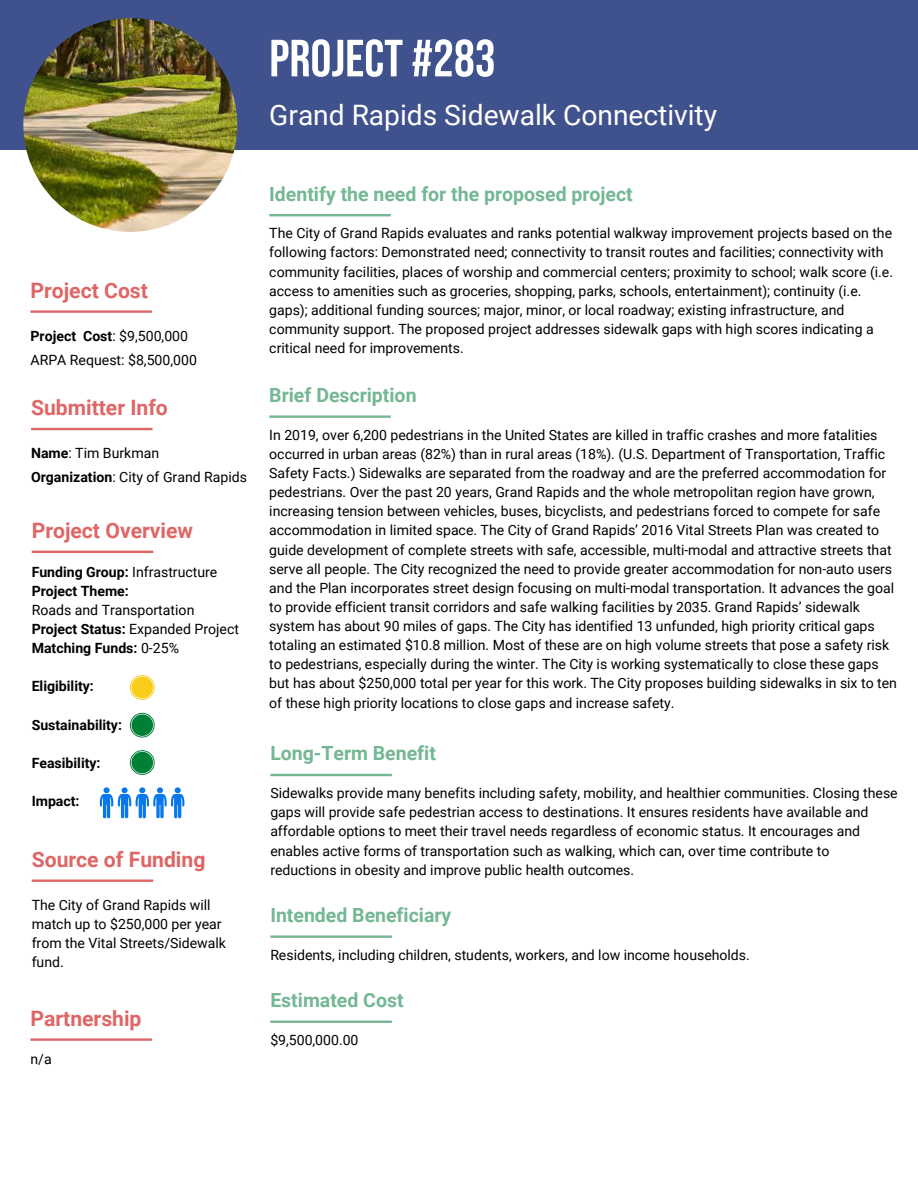
<style>
.page{position:relative;width:918px;height:1188px;background:#fff}
.page>*{position:absolute;margin:0;border:0;box-sizing:border-box;transform-origin:0 0}
.t1{font:52.2px "Bebas Neue";color:#fff}
.t2{font:28.2px "Roboto";color:#fff}
.t3{font:700 21.15px "Roboto";color:#df6666}
.t4{font:700 19.5px "Roboto";color:#73b793}
.t5{font:14.1px/19.2px "Roboto";color:#000}
.t6{font:700 14.1px/19.2px "Roboto";color:#000}
.s1{font-weight:700}
.s2{font-weight:400}
</style>
<div class="page">
<div style="left:0;top:0;width:918px;height:150px;background:#40528d"></div>
<img style="left:23px;top:18px;width:214px;height:214px;border-radius:50%">
<hr style="left:269px;top:214px;width:122px;height:2px;background:#73b793">
<hr style="left:31px;top:428px;width:122px;height:2px;background:#df6666">
<hr style="left:31px;top:310px;width:121px;height:3px;background:#df6666">
<hr style="left:31px;top:1038px;width:121px;height:3px;background:#df6666">
<hr style="left:32px;top:880px;width:121px;height:2px;background:#df6666">
<hr style="left:32px;top:551px;width:121px;height:2px;background:#df6666">
<svg style="left:130px;top:750px;width:25px;height:25px"></svg>
<div style="left:131px;top:752px;width:22px;height:21px;background:#008037;border-radius:50%"></div>
<svg style="left:130px;top:713px;width:25px;height:25px"></svg>
<div style="left:131px;top:714px;width:22px;height:22px;background:#008037;border-radius:50%"></div>
<svg style="left:130px;top:675px;width:25px;height:25px"></svg>
<div style="left:131px;top:677px;width:22px;height:21px;background:#f8cc18;border-radius:50%"></div>
<svg style="left:100px;top:787px;width:84px;height:31px"></svg>
<hr style="left:269px;top:415px;width:122px;height:3px;background:#73b793">
<hr style="left:270px;top:774px;width:122px;height:2px;background:#73b793">
<hr style="left:270px;top:936px;width:122px;height:2px;background:#73b793">
<hr style="left:270px;top:1021px;width:122px;height:2px;background:#73b793">
<h3 class="t3" style="left:31px;top:278px;width:119px">Project Cost</h3>
<p class="t5" style="left:31px;top:324px;width:168px;line-height:24px"><span class="s1">Project Cost</span>: $9,500,000<br>ARPA Request: $8,500,000</p>
<h3 class="t3" style="left:31px;top:396px;width:138px">Submitter Info</h3>
<p class="t5" style="left:31px;top:441px;width:218px;line-height:24px"><span class="s1">Name</span>: Tim Burkman<br><span class="s1">Organization</span>: City of Grand Rapids</p>
<h3 class="t3" style="left:32px;top:519px;width:163px">Project Overview</h3>
<p class="t6" style="left:32px;top:562px;width:187px">Funding Group: <span class="s2">Infrastructure<br></span>Project Theme:</p>
<p class="t5" style="left:32px;top:600px;width:209px">Roads and Transportation<br><span class="s1">Project Status:</span> Expanded Project<br><span class="s1">Matching Funds:</span> 0-25%</p>
<p class="t6" style="left:32px;top:677px;width:64px">Eligibility:</p>
<p class="t6" style="left:32px;top:715px;width:92px">Sustainability:</p>
<p class="t6" style="left:32px;top:753px;width:70px">Feasibility:</p>
<p class="t6" style="left:32px;top:792px;width:49px">Impact:</p>
<h3 class="t3" style="left:32px;top:847px;width:175px">Source of Funding</h3>
<p class="t5" style="left:32px;top:895px;width:196px">The City of Grand Rapids will match up to $250,000 per year from the Vital Streets/Sidewalk fund.</p>
<h3 class="t3" style="left:31px;top:1006px;width:113px">Partnership</h3>
<p class="t5" style="left:31px;top:1049px;width:23px">n/a</p>
<h1 class="t1" style="left:269px;top:29px;width:228px">PROJECT #283</h1>
<h2 class="t2" style="left:269px;top:99px;width:449px">Grand Rapids Sidewalk Connectivity</h2>
<h3 class="t4" style="left:269px;top:182px;width:365px">Identify the need for the proposed project</h3>
<p class="t5" style="left:269px;top:224px;width:625px">The City of Grand Rapids evaluates and ranks potential walkway improvement projects based on the following factors: Demonstrated need; connectivity to transit routes and facilities; connectivity with community facilities, places of worship and commercial centers; proximity to school; walk score (i.e. access to amenities such as groceries, shopping, parks, schools, entertainment); continuity (i.e. gaps); additional funding sources; major, minor, or local roadway; existing infrastructure, and community support. The proposed project addresses sidewalk gaps with high scores indicating a critical need for improvements.</p>
<h3 class="t4" style="left:269px;top:384px;width:149px">Brief Description</h3>
<p class="t5" style="left:269px;top:425px;width:629px">In 2019, over 6,200 pedestrians in the United States are killed in traffic crashes and more fatalities occurred in urban areas (82%) than in rural areas (18%). (U.S. Department of Transportation, Traffic Safety Facts.) Sidewalks are separated from the roadway and are the preferred accommodation for pedestrians. Over the past 20 years, Grand Rapids and the whole metropolitan region have grown, increasing tension between vehicles, buses, bicyclists, and pedestrians forced to compete for safe accommodation in limited space. The City of Grand Rapids’ 2016 Vital Streets Plan was created to guide development of complete streets with safe, accessible, multi-modal and attractive streets that serve all people. The City recognized the need to provide greater accommodation for non-auto users and the Plan incorporates street design focusing on multi-modal transportation. It advances the goal to provide efficient transit corridors and safe walking facilities by 2035. Grand Rapids’ sidewalk system has about 90 miles of gaps. The City has identified 13 unfunded, high priority critical gaps totaling an estimated $10.8 million. Most of these are on high volume streets that pose a safety risk to pedestrians, especially during the winter. The City is working systematically to close these gaps but has about $250,000 total per year for this work. The City proposes building sidewalks in six to ten of these high priority locations to close gaps and increase safety.</p>
<h3 class="t4" style="left:270px;top:742px;width:167px">Long-Term Benefit</h3>
<p class="t5" style="left:270px;top:784px;width:629px">Sidewalks provide many benefits including safety, mobility, and healthier communities. Closing these gaps will provide safe pedestrian access to destinations. It ensures residents have available and affordable options to meet their travel needs regardless of economic status. It encourages and enables active forms of transportation such as walking, which can, over time contribute to reductions in obesity and improve public health outcomes.</p>
<h3 class="t4" style="left:270px;top:904px;width:183px">Intended Beneficiary</h3>
<p class="t5" style="left:270px;top:945px;width:481px">Residents, including children, students, workers, and low income households.</p>
<h3 class="t4" style="left:270px;top:989px;width:135px">Estimated Cost</h3>
<p class="t5" style="left:270px;top:1030px;width:90px">$9,500,000.00</p>
</div>
